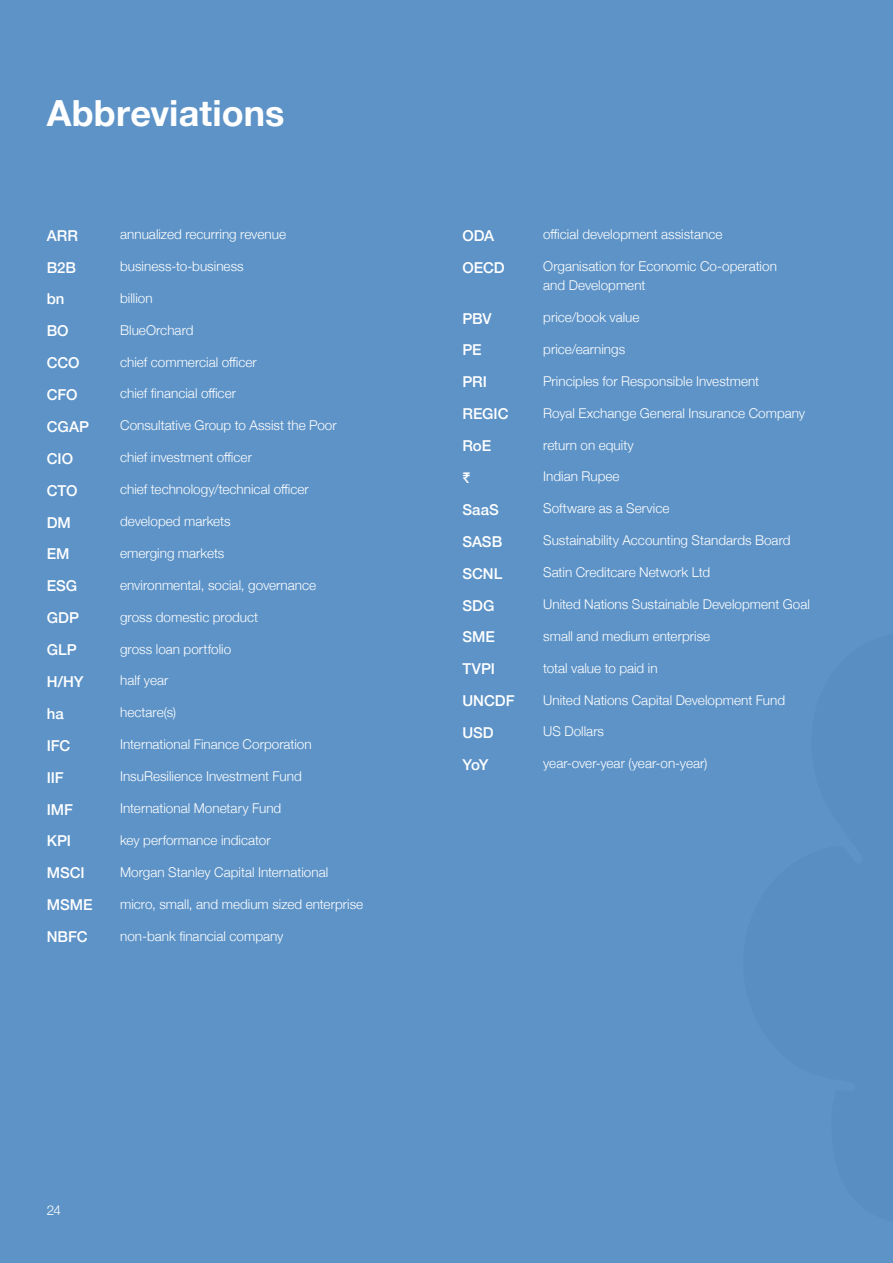
<style>
.page{position:relative;width:893px;height:1263px;background:#5d93c7}
.page>*{position:absolute;margin:0;border:0;box-sizing:border-box;transform-origin:0 0}
.Page_Title_-_Blue{font:700 36px "Helvetica Neue";letter-spacing:.005em;color:#fff}
.Body{font:500 15px "Helvetica Neue";color:#fff}
.Body-2{font:300 13.5px/19.2px "Helvetica Neue";color:#fff}
</style>
<div class="page">
<p class="Page_Title_-_Blue" style="left:47px;top:85px;width:239px">Abbreviations</p>
<p class="Body" style="left:47px;top:223px;width:33px">ARR</p>
<p class="Body" style="left:47px;top:255px;width:31px">B2B</p>
<p class="Body" style="left:47px;top:287px;width:19px">bn</p>
<p class="Body" style="left:47px;top:319px;width:23px">BO</p>
<p class="Body" style="left:47px;top:351px;width:34px">CCO</p>
<p class="Body" style="left:47px;top:383px;width:32px">CFO</p>
<p class="Body" style="left:47px;top:414px;width:44px">CGAP</p>
<p class="Body" style="left:47px;top:446px;width:28px">CIO</p>
<p class="Body" style="left:47px;top:478px;width:32px">CTO</p>
<p class="Body" style="left:47px;top:510px;width:26px">DM</p>
<p class="Body" style="left:47px;top:542px;width:24px">EM</p>
<p class="Body" style="left:47px;top:574px;width:32px">ESG</p>
<p class="Body" style="left:47px;top:606px;width:34px">GDP</p>
<p class="Body" style="left:47px;top:638px;width:31px">GLP</p>
<p class="Body" style="left:47px;top:670px;width:38px">H/HY</p>
<p class="Body" style="left:47px;top:701px;width:18px">ha</p>
<p class="Body" style="left:47px;top:733px;width:25px">IFC</p>
<p class="Body" style="left:47px;top:765px;width:19px">IIF</p>
<p class="Body" style="left:47px;top:797px;width:28px">IMF</p>
<p class="Body" style="left:47px;top:829px;width:26px">KPI</p>
<p class="Body" style="left:47px;top:861px;width:39px">MSCI</p>
<p class="Body" style="left:47px;top:893px;width:47px">MSME</p>
<p class="Body" style="left:47px;top:925px;width:42px">NBFC</p>
<p class="Body-2" style="left:120px;top:224px;width:167px">annualized recurring revenue</p>
<p class="Body-2" style="left:120px;top:256px;width:125px">business-to-business</p>
<p class="Body-2" style="left:120px;top:287px;width:34px">billion</p>
<p class="Body-2" style="left:120px;top:319px;width:75px">BlueOrchard</p>
<p class="Body-2" style="left:120px;top:351px;width:138px">chief commercial officer</p>
<p class="Body-2" style="left:120px;top:383px;width:117px">chief financial officer</p>
<p class="Body-2" style="left:120px;top:415px;width:218px">Consultative Group to Assist the Poor</p>
<p class="Body-2" style="left:120px;top:447px;width:133px">chief investment officer</p>
<p class="Body-2" style="left:120px;top:479px;width:190px">chief technology/technical officer</p>
<p class="Body-2" style="left:120px;top:511px;width:112px">developed markets</p>
<p class="Body-2" style="left:120px;top:542px;width:106px">emerging markets</p>
<p class="Body-2" style="left:120px;top:574px;width:198px">environmental, social, governance</p>
<p class="Body-2" style="left:120px;top:606px;width:140px">gross domestic product</p>
<p class="Body-2" style="left:120px;top:638px;width:113px">gross loan portfolio</p>
<p class="Body-2" style="left:120px;top:670px;width:50px">half year</p>
<p class="Body-2" style="left:120px;top:702px;width:57px">hectare(s)</p>
<p class="Body-2" style="left:120px;top:734px;width:193px">International Finance Corporation</p>
<p class="Body-2" style="left:120px;top:766px;width:183px">InsuResilience Investment Fund</p>
<p class="Body-2" style="left:120px;top:797px;width:163px">International Monetary Fund</p>
<p class="Body-2" style="left:120px;top:829px;width:152px">key performance indicator</p>
<p class="Body-2" style="left:120px;top:861px;width:210px">Morgan Stanley Capital International</p>
<p class="Body-2" style="left:120px;top:893px;width:245px">micro, small, and medium sized enterprise</p>
<p class="Body-2" style="left:120px;top:925px;width:165px">non-bank financial company</p>
<p class="Body" style="left:462px;top:223px;width:33px">ODA</p>
<p class="Body" style="left:462px;top:255px;width:44px">OECD</p>
<p class="Body" style="left:462px;top:306px;width:31px">PBV</p>
<p class="Body" style="left:462px;top:338px;width:21px">PE</p>
<p class="Body" style="left:462px;top:370px;width:26px">PRI</p>
<p class="Body" style="left:462px;top:402px;width:48px">REGIC</p>
<p class="Body" style="left:462px;top:434px;width:30px">RoE</p>
<p class="Body" style="left:462px;top:465px;width:10px">₹</p>
<p class="Body" style="left:462px;top:497px;width:38px">SaaS</p>
<p class="Body" style="left:462px;top:529px;width:41px">SASB</p>
<p class="Body" style="left:462px;top:561px;width:41px">SCNL</p>
<p class="Body" style="left:462px;top:593px;width:33px">SDG</p>
<p class="Body" style="left:462px;top:625px;width:34px">SME</p>
<p class="Body" style="left:462px;top:657px;width:34px">TVPI</p>
<p class="Body" style="left:462px;top:689px;width:54px">UNCDF</p>
<p class="Body" style="left:462px;top:721px;width:33px">USD</p>
<p class="Body" style="left:462px;top:752px;width:28px">YoY</p>
<p class="Body-2" style="left:543px;top:224px;width:181px">official development assistance</p>
<p class="Body-2" style="left:543px;top:256px;width:235px">Organisation for Economic Co-operation and Development</p>
<p class="Body-2" style="left:543px;top:307px;width:98px">price/book value</p>
<p class="Body-2" style="left:543px;top:338px;width:84px">price/earnings</p>
<p class="Body-2" style="left:543px;top:370px;width:218px">Principles for Responsible Investment</p>
<p class="Body-2" style="left:543px;top:402px;width:263px">Royal Exchange General Insurance Company</p>
<p class="Body-2" style="left:543px;top:434px;width:92px">return on equity</p>
<p class="Body-2" style="left:543px;top:466px;width:78px">Indian Rupee</p>
<p class="Body-2" style="left:543px;top:498px;width:128px">Software as a Service</p>
<p class="Body-2" style="left:543px;top:530px;width:249px">Sustainability Accounting Standards Board</p>
<p class="Body-2" style="left:543px;top:562px;width:169px">Satin Creditcare Network Ltd</p>
<p class="Body-2" style="left:543px;top:593px;width:268px">United Nations Sustainable Development Goal</p>
<p class="Body-2" style="left:543px;top:625px;width:168px">small and medium enterprise</p>
<p class="Body-2" style="left:543px;top:657px;width:116px">total value to paid in</p>
<p class="Body-2" style="left:543px;top:689px;width:243px">United Nations Capital Development Fund</p>
<p class="Body-2" style="left:543px;top:721px;width:62px">US Dollars</p>
<p class="Body-2" style="left:543px;top:753px;width:166px">year-over-year (year-on-year)</p>
<p class="Body-2" style="left:47px;top:1199px;width:16px">24</p>
</div>
